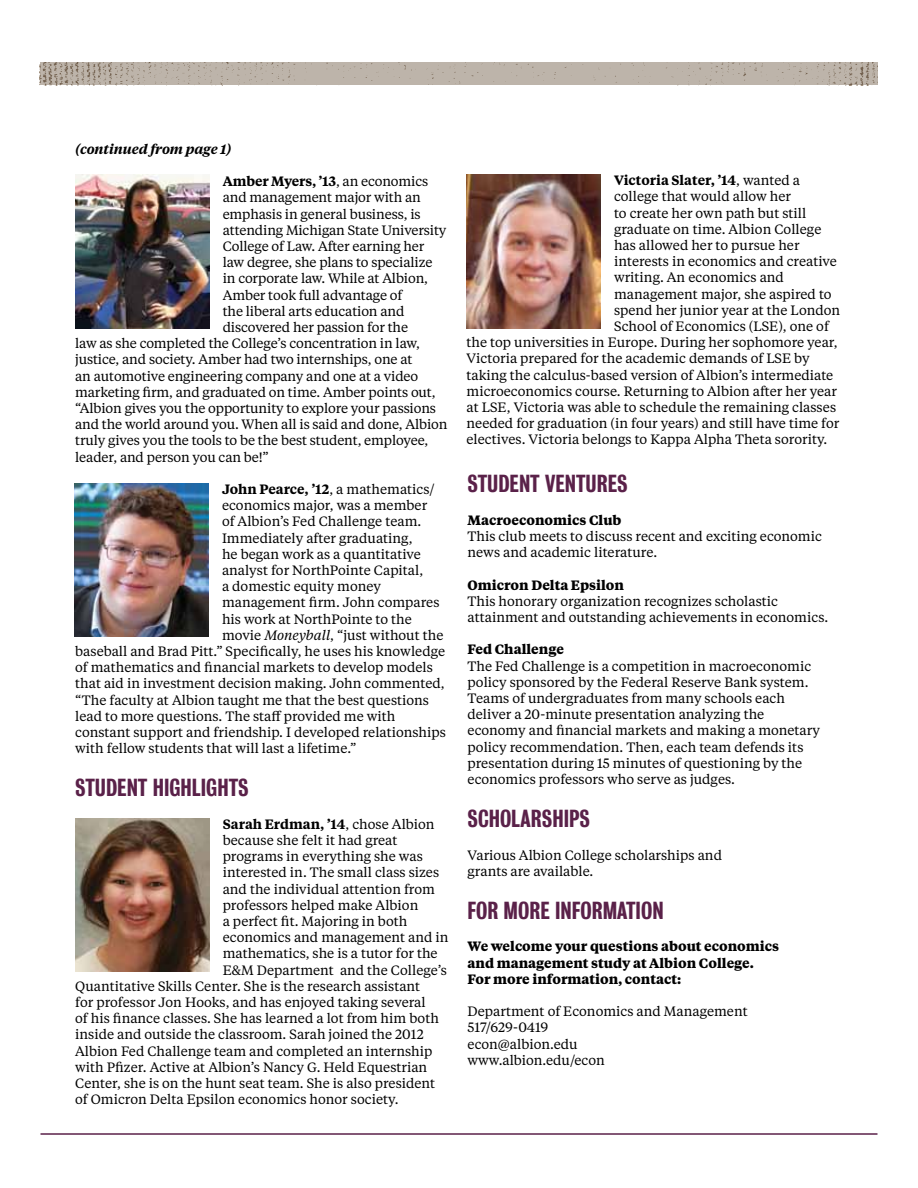
<style>
.page{position:relative;width:918px;height:1188px;background:#fff}
.page>*{position:absolute;margin:0;border:0;box-sizing:border-box;transform-origin:0 0}
.t1{font:22.5px "Bureau Grotesque Three Five";color:#5a2149}
.t2{font:13.5px/16.2px "Tiempos Text";color:#000}
.t3{font:700 13.5px/16.2px "Tiempos Text";color:#000}
.t4{font:600 13.5px "Tiempos Text";color:#000}
.t5{font:italic 600 13.5px "Tiempos Text";letter-spacing:-.01em;color:#000}
.s1{font-weight:400}
.s2{font-style:italic}
</style>
<div class="page">
<img style="left:40px;top:63px;width:837px;height:22px">
<hr style="left:40px;top:1133px;width:838px;height:2px;background:#5a2149">
<img style="left:75px;top:484px;width:134px;height:153px">
<img style="left:75px;top:819px;width:134px;height:153px">
<img style="left:467px;top:175px;width:134px;height:153px">
<img style="left:75px;top:175px;width:134px;height:153px">
<p class="t5" style="left:75px;top:140px;width:158px">(continued from page 1)</p>
<p class="t4" style="left:223px;top:172px;width:207px">Amber Myers, ’13<span class="s1">, an economics</span></p>
<p class="t2" style="left:223px;top:189px;width:200px">and management major with an</p>
<p class="t2" style="left:223px;top:205px;width:199px">emphasis in general business, is</p>
<p class="t2" style="left:223px;top:221px;width:225px">attending Michigan State University</p>
<p class="t2" style="left:223px;top:237px;width:203px">College of Law. After earning her</p>
<p class="t2" style="left:223px;top:254px;width:211px">law degree, she plans to specialize</p>
<p class="t2" style="left:223px;top:270px;width:207px">in corporate law. While at Albion,</p>
<p class="t2" style="left:223px;top:286px;width:181px">Amber took full advantage of</p>
<p class="t2" style="left:223px;top:302px;width:183px">the liberal arts education and</p>
<p class="t2" style="left:223px;top:318px;width:187px">discovered her passion for the</p>
<p class="t2" style="left:75px;top:335px;width:346px">law as she completed the College’s concentration in law,</p>
<p class="t2" style="left:75px;top:351px;width:339px">justice, and society. Amber had two internships, one at</p>
<p class="t2" style="left:75px;top:367px;width:345px">an automotive engineering company and one at a video</p>
<p class="t2" style="left:75px;top:383px;width:362px">marketing firm, and graduated on time. Amber points out,</p>
<p class="t2" style="left:75px;top:399px;width:362px">“Albion gives you the opportunity to explore your passions</p>
<p class="t2" style="left:75px;top:416px;width:374px">and the world around you. When all is said and done, Albion</p>
<p class="t2" style="left:75px;top:432px;width:355px">truly gives you the tools to be the best student, employee,</p>
<p class="t2" style="left:75px;top:448px;width:195px">leader, and person you can be!”</p>
<p class="t4" style="left:222px;top:480px;width:214px">John Pearce, ’12<span class="s1">, a mathematics/</span></p>
<p class="t2" style="left:222px;top:497px;width:207px">economics major, was a member</p>
<p class="t2" style="left:222px;top:513px;width:201px">of Albion’s Fed Challenge team.</p>
<p class="t2" style="left:222px;top:529px;width:192px">Immediately after graduating,</p>
<p class="t2" style="left:222px;top:545px;width:200px">he began work as a quantitative</p>
<p class="t2" style="left:222px;top:561px;width:203px">analyst for NorthPointe Capital,</p>
<p class="t2" style="left:222px;top:578px;width:161px">a domestic equity money</p>
<p class="t2" style="left:222px;top:594px;width:219px">management firm. John compares</p>
<p class="t2" style="left:222px;top:610px;width:191px">his work at NorthPointe to the</p>
<p class="t2" style="left:222px;top:626px;width:223px">movie <span class="s2">Moneyball</span>, “just without the</p>
<p class="t2" style="left:75px;top:642px;width:371px">baseball and Brad Pitt.” Specifically, he uses his knowledge</p>
<p class="t2" style="left:75px;top:659px;width:359px">of mathematics and financial markets to develop models</p>
<p class="t2" style="left:75px;top:675px;width:371px">that aid in investment decision making. John commented,</p>
<p class="t2" style="left:75px;top:691px;width:355px">“The faculty at Albion taught me that the best questions</p>
<p class="t2" style="left:75px;top:707px;width:322px">lead to more questions. The staff provided me with</p>
<p class="t2" style="left:75px;top:723px;width:372px">constant support and friendship. I developed relationships</p>
<p class="t2" style="left:75px;top:740px;width:283px">with fellow students that will last a lifetime.”</p>
<h1 class="t1" style="left:75px;top:775px;width:175px">STUDENT HIGHLIGHTS</h1>
<p class="t4" style="left:223px;top:815px;width:213px">Sarah Erdman, ’14<span class="s1">, chose Albion</span></p>
<p class="t2" style="left:223px;top:831px;width:176px">because she felt it had great</p>
<p class="t2" style="left:223px;top:848px;width:202px">programs in everything she was</p>
<p class="t2" style="left:223px;top:864px;width:218px">interested in. The small class sizes</p>
<p class="t2" style="left:223px;top:880px;width:214px">and the individual attention from</p>
<p class="t2" style="left:223px;top:896px;width:197px">professors helped make Albion</p>
<p class="t2" style="left:223px;top:912px;width:186px">a perfect fit. Majoring in both</p>
<p class="t2" style="left:223px;top:929px;width:227px">economics and management and in</p>
<p class="t2" style="left:223px;top:945px;width:216px">mathematics, she is a tutor for the</p>
<p class="t2" style="left:223px;top:961px;width:226px">E&amp;M Department and the College’s</p>
<p class="t2" style="left:75px;top:977px;width:347px">Quantitative Skills Center. She is the research assistant</p>
<p class="t2" style="left:75px;top:993px;width:352px">for professor Jon Hooks, and has enjoyed taking several</p>
<p class="t2" style="left:75px;top:1010px;width:365px">of his finance classes. She has learned a lot from him both</p>
<p class="t2" style="left:75px;top:1026px;width:350px">inside and outside the classroom. Sarah joined the 2012</p>
<p class="t2" style="left:75px;top:1042px;width:359px">Albion Fed Challenge team and completed an internship</p>
<p class="t2" style="left:75px;top:1058px;width:354px">with Pfizer. Active at Albion’s Nancy G. Held Equestrian</p>
<p class="t2" style="left:75px;top:1074px;width:362px">Center, she is on the hunt seat team. She is also president</p>
<p class="t2" style="left:75px;top:1091px;width:325px">of Omicron Delta Epsilon economics honor society.</p>
<p class="t4" style="left:614px;top:171px;width:188px">Victoria Slater, ’14<span class="s1">, wanted a</span></p>
<p class="t2" style="left:614px;top:188px;width:179px">college that would allow her</p>
<p class="t2" style="left:614px;top:204px;width:194px">to create her own path but still</p>
<p class="t2" style="left:614px;top:220px;width:209px">graduate on time. Albion College</p>
<p class="t2" style="left:614px;top:237px;width:187px">has allowed her to pursue her</p>
<p class="t2" style="left:614px;top:253px;width:224px">interests in economics and creative</p>
<p class="t2" style="left:614px;top:269px;width:171px">writing. An economics and</p>
<p class="t2" style="left:614px;top:285px;width:219px">management major, she aspired to</p>
<p class="t2" style="left:614px;top:301px;width:228px">spend her junior year at the London</p>
<p class="t2" style="left:614px;top:318px;width:216px">School of Economics (LSE), one of</p>
<p class="t2" style="left:467px;top:334px;width:373px">the top universities in Europe. During her sophomore year,</p>
<p class="t2" style="left:467px;top:350px;width:345px">Victoria prepared for the academic demands of LSE by</p>
<p class="t2" style="left:467px;top:366px;width:368px">taking the calculus-based version of Albion’s intermediate</p>
<p class="t2" style="left:467px;top:382px;width:372px">microeconomics course. Returning to Albion after her year</p>
<p class="t2" style="left:467px;top:399px;width:371px">at LSE, Victoria was able to schedule the remaining classes</p>
<p class="t2" style="left:467px;top:415px;width:374px">needed for graduation (in four years) and still have time for</p>
<p class="t2" style="left:467px;top:431px;width:362px">electives. Victoria belongs to Kappa Alpha Theta sorority.</p>
<h1 class="t1" style="left:468px;top:471px;width:162px">STUDENT VENTURES</h1>
<p class="t3" style="left:468px;top:511px;width:156px">Macroeconomics Club</p>
<p class="t2" style="left:468px;top:528px;width:356px">This club meets to discuss recent and exciting economic news and academic literature.</p>
<p class="t3" style="left:468px;top:576px;width:158px">Omicron Delta Epsilon</p>
<p class="t2" style="left:468px;top:592px;width:362px">This honorary organization recognizes scholastic attainment and outstanding achievements in economics.</p>
<p class="t3" style="left:468px;top:641px;width:98px">Fed Challenge</p>
<p class="t2" style="left:468px;top:657px;width:354px">The Fed Challenge is a competition in macroeconomic policy sponsored by the Federal Reserve Bank system.<br>Teams of undergraduates from many schools each deliver a 20-minute presentation analyzing the economy and financial markets and making a monetary policy recommendation. Then, each team defends its presentation during 15 minutes of questioning by the economics professors who serve as judges.</p>
<h1 class="t1" style="left:468px;top:806px;width:124px">SCHOLARSHIPS</h1>
<p class="t2" style="left:468px;top:846px;width:256px">Various Albion College scholarships and grants are available.</p>
<h1 class="t1" style="left:468px;top:898px;width:198px">FOR MORE INFORMATION</h1>
<p class="t3" style="left:468px;top:938px;width:313px">We welcome your questions about economics and management study at Albion College.<br>For more information, contact:</p>
<p class="t2" style="left:468px;top:1003px;width:282px">Department of Economics and Management<br>517/629-0419<br>econ@albion.edu<br>www.albion.edu/econ</p>
</div>
